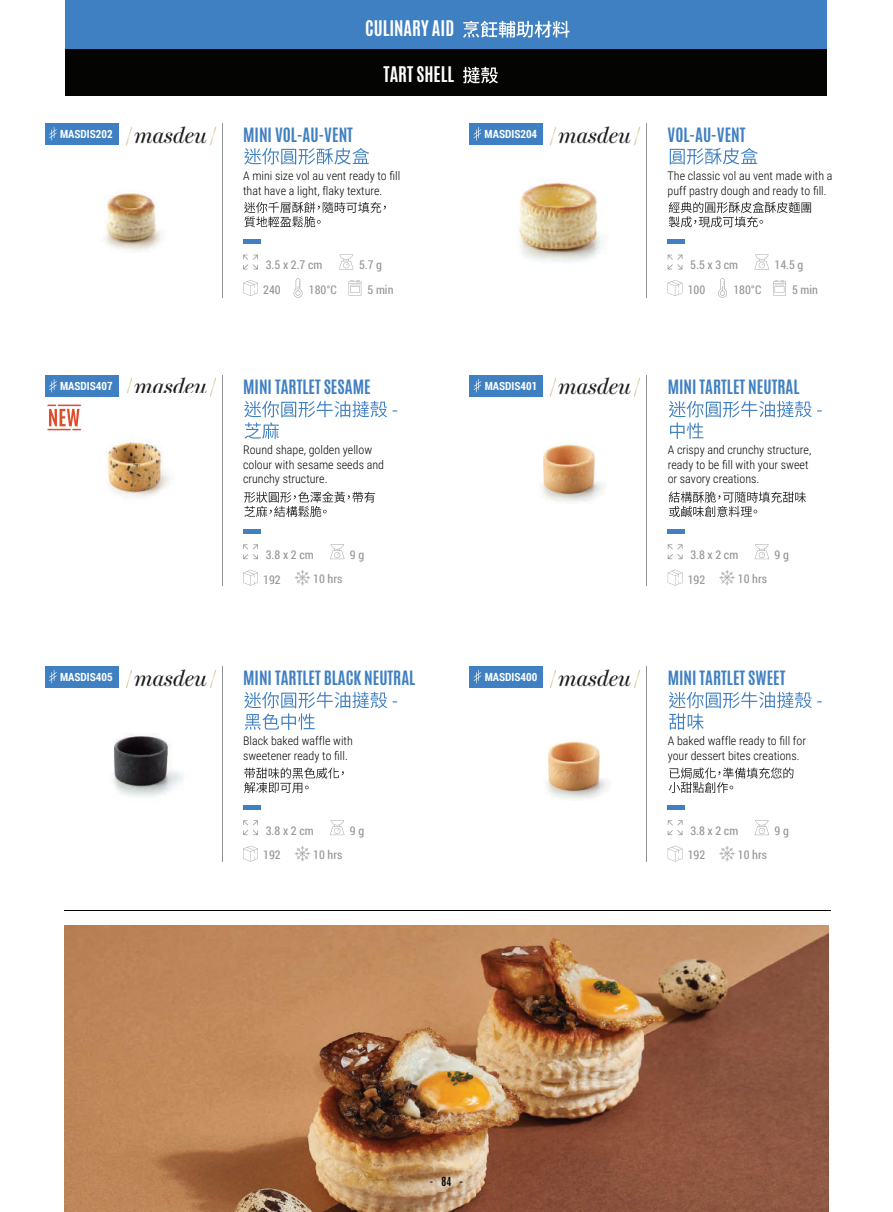
<style>
.page{position:relative;width:893px;height:1212px;background:#fff}
.page>*{position:absolute;margin:0;border:0;box-sizing:border-box;transform-origin:0 0}
.t1{font:700 18px "Antonio";color:#fff}
.t2{font:700 16.5px "Antonio";color:#3f80c2}
.t3{font:300 12px/14.4px "Roboto Condensed";color:#040503}
.t4{font:12px "Roboto Condensed";color:#929596}
.t5{font:12px "Roboto Condensed";color:#939698}
.t6{font:700 11.25px "Roboto Condensed";color:#fff}
.t7{font:700 10.5px "Antonio";color:#050504}
</style>
<div class="page">
<img style="left:104px;top:192px;width:58px;height:59px">
<img style="left:111px;top:95px;width:119px;height:51px">
<img style="left:536px;top:95px;width:119px;height:51px">
<img style="left:118px;top:375px;width:99px;height:22px">
<img style="left:536px;top:375px;width:111px;height:53px">
<img style="left:111px;top:666px;width:106px;height:23px">
<img style="left:536px;top:666px;width:111px;height:54px">
<div style="left:66px;top:0;width:761px;height:49px;background:#3f80c2"></div>
<div style="left:66px;top:49px;width:761px;height:46px;background:#040503"></div>
<svg style="left:463px;top:21px;width:107px;height:17px"></svg>
<svg style="left:463px;top:67px;width:35px;height:16px"></svg>
<div style="left:243px;top:239px;width:17px;height:5px;background:#3f80c2"></div>
<div style="left:45px;top:123px;width:73px;height:21px;background:#3f80c2"></div>
<svg style="left:49px;top:127px;width:8px;height:14px"></svg>
<hr style="left:222px;top:123px;width:1px;height:174px;background:#929596">
<svg style="left:243px;top:255px;width:15px;height:14px"></svg>
<svg style="left:339px;top:254px;width:14px;height:15px"></svg>
<svg style="left:243px;top:280px;width:15px;height:16px"></svg>
<svg style="left:294px;top:278px;width:8px;height:20px"></svg>
<svg style="left:349px;top:280px;width:12px;height:15px"></svg>
<svg style="left:668px;top:255px;width:14px;height:14px"></svg>
<svg style="left:754px;top:254px;width:15px;height:15px"></svg>
<svg style="left:668px;top:280px;width:14px;height:16px"></svg>
<svg style="left:718px;top:278px;width:9px;height:20px"></svg>
<svg style="left:773px;top:280px;width:13px;height:15px"></svg>
<svg style="left:244px;top:148px;width:125px;height:17px"></svg>
<svg style="left:244px;top:202px;width:142px;height:25px"></svg>
<img style="left:519px;top:182px;width:84px;height:80px">
<div style="left:668px;top:239px;width:17px;height:5px;background:#3f80c2"></div>
<div style="left:470px;top:123px;width:73px;height:21px;background:#3f80c2"></div>
<svg style="left:474px;top:127px;width:7px;height:14px"></svg>
<hr style="left:646px;top:123px;width:1px;height:174px;background:#929596">
<svg style="left:670px;top:148px;width:88px;height:17px"></svg>
<svg style="left:669px;top:202px;width:142px;height:25px"></svg>
<img style="left:60px;top:394px;width:146px;height:103px">
<hr style="left:243px;top:529px;width:17px;height:4px;background:#3f80c2">
<div style="left:45px;top:375px;width:73px;height:21px;background:#3f80c2"></div>
<svg style="left:49px;top:379px;width:8px;height:13px"></svg>
<hr style="left:222px;top:375px;width:1px;height:211px;background:#929596">
<svg style="left:243px;top:544px;width:15px;height:15px"></svg>
<svg style="left:330px;top:544px;width:14px;height:15px"></svg>
<svg style="left:243px;top:570px;width:15px;height:16px"></svg>
<svg style="left:244px;top:401px;width:153px;height:38px"></svg>
<svg style="left:244px;top:491px;width:131px;height:26px"></svg>
<svg style="left:294px;top:569px;width:17px;height:17px"></svg>
<img style="left:536px;top:412px;width:89px;height:91px">
<hr style="left:668px;top:529px;width:17px;height:4px;background:#3f80c2">
<div style="left:470px;top:375px;width:73px;height:21px;background:#3f80c2"></div>
<svg style="left:474px;top:379px;width:7px;height:13px"></svg>
<hr style="left:647px;top:375px;width:1px;height:211px;background:#929596">
<svg style="left:668px;top:544px;width:14px;height:15px"></svg>
<svg style="left:755px;top:544px;width:14px;height:15px"></svg>
<svg style="left:668px;top:570px;width:15px;height:16px"></svg>
<svg style="left:669px;top:401px;width:153px;height:38px"></svg>
<svg style="left:669px;top:491px;width:137px;height:26px"></svg>
<svg style="left:719px;top:569px;width:16px;height:17px"></svg>
<img style="left:112px;top:734px;width:72px;height:63px">
<hr style="left:243px;top:805px;width:17px;height:4px;background:#3f80c2">
<div style="left:45px;top:666px;width:73px;height:21px;background:#3f80c2"></div>
<svg style="left:49px;top:670px;width:8px;height:13px"></svg>
<hr style="left:222px;top:666px;width:1px;height:195px;background:#929596">
<svg style="left:243px;top:820px;width:15px;height:15px"></svg>
<svg style="left:330px;top:820px;width:14px;height:15px"></svg>
<svg style="left:243px;top:846px;width:15px;height:15px"></svg>
<svg style="left:244px;top:692px;width:153px;height:38px"></svg>
<svg style="left:244px;top:767px;width:100px;height:26px"></svg>
<svg style="left:294px;top:845px;width:17px;height:17px"></svg>
<img style="left:536px;top:708px;width:93px;height:92px">
<hr style="left:668px;top:805px;width:17px;height:4px;background:#3f80c2">
<div style="left:470px;top:666px;width:73px;height:21px;background:#3f80c2"></div>
<svg style="left:474px;top:670px;width:7px;height:13px"></svg>
<hr style="left:647px;top:666px;width:1px;height:195px;background:#929596">
<svg style="left:668px;top:820px;width:14px;height:15px"></svg>
<svg style="left:755px;top:820px;width:14px;height:15px"></svg>
<svg style="left:668px;top:846px;width:15px;height:15px"></svg>
<svg style="left:669px;top:692px;width:153px;height:38px"></svg>
<svg style="left:669px;top:767px;width:124px;height:26px"></svg>
<svg style="left:719px;top:845px;width:16px;height:17px"></svg>
<img style="left:64px;top:925px;width:765px;height:287px">
<hr style="left:64px;top:910px;width:766px;height:1px;background:#040503">
<svg style="left:47px;top:405px;width:34px;height:25px"></svg>
<h1 class="t1" style="left:365px;top:15px;width:90px">CULINARY AID</h1>
<h1 class="t1" style="left:383px;top:61px;width:72px">TART SHELL</h1>
<p class="t6" style="left:60px;top:126px;width:54px">MASDIS202</p>
<h2 class="t2" style="left:243px;top:122px;width:111px">MINI VOL-AU-VENT</h2>
<p class="t3" style="left:243px;top:168px;width:159px">A mini size vol au vent ready to fill that have a light, flaky texture.</p>
<p class="t6" style="left:485px;top:126px;width:54px">MASDIS204</p>
<h2 class="t2" style="left:668px;top:122px;width:79px">VOL-AU-VENT</h2>
<p class="t3" style="left:668px;top:168px;width:166px">The classic vol au vent made with a puff pastry dough and ready to fill.</p>
<p class="t4" style="left:266px;top:257px;width:58px">3.5 x 2.7 cm</p>
<p class="t4" style="left:359px;top:257px;width:25px">5.7 g</p>
<p class="t4" style="left:263px;top:281px;width:19px">240</p>
<p class="t5" style="left:309px;top:281px;width:30px">180°C</p>
<p class="t5" style="left:368px;top:281px;width:27px">5 min</p>
<p class="t4" style="left:690px;top:257px;width:49px">5.5 x 3 cm</p>
<p class="t4" style="left:774px;top:257px;width:30px">14.5 g</p>
<p class="t4" style="left:688px;top:281px;width:19px">100</p>
<p class="t5" style="left:733px;top:281px;width:30px">180°C</p>
<p class="t5" style="left:792px;top:281px;width:27px">5 min</p>
<p class="t6" style="left:60px;top:378px;width:54px">MASDIS407</p>
<h2 class="t2" style="left:243px;top:374px;width:129px">MINI TARTLET SESAME</h2>
<p class="t6" style="left:485px;top:378px;width:54px">MASDIS401</p>
<h2 class="t2" style="left:668px;top:374px;width:133px">MINI TARTLET NEUTRAL</h2>
<p class="t3" style="left:243px;top:442px;width:142px">Round shape, golden yellow colour with sesame seeds and crunchy structure.</p>
<p class="t3" style="left:668px;top:442px;width:145px">A crispy and crunchy structure, ready to be fill with your sweet or savory creations.</p>
<p class="t4" style="left:266px;top:546px;width:49px">3.8 x 2 cm</p>
<p class="t4" style="left:350px;top:546px;width:16px">9 g</p>
<p class="t4" style="left:263px;top:571px;width:19px">192</p>
<p class="t4" style="left:313px;top:570px;width:31px">10 hrs</p>
<p class="t4" style="left:690px;top:546px;width:49px">3.8 x 2 cm</p>
<p class="t4" style="left:775px;top:546px;width:16px">9 g</p>
<p class="t4" style="left:688px;top:571px;width:19px">192</p>
<p class="t4" style="left:738px;top:570px;width:31px">10 hrs</p>
<p class="t6" style="left:60px;top:668px;width:54px">MASDIS405</p>
<h2 class="t2" style="left:243px;top:665px;width:174px">MINI TARTLET BLACK NEUTRAL</h2>
<p class="t6" style="left:485px;top:668px;width:54px">MASDIS400</p>
<h2 class="t2" style="left:668px;top:665px;width:119px">MINI TARTLET SWEET</h2>
<p class="t3" style="left:243px;top:733px;width:111px">Black baked waffle with sweetener ready to fill.</p>
<p class="t3" style="left:668px;top:733px;width:140px">A baked waffle ready to fill for your dessert bites creations.</p>
<p class="t4" style="left:266px;top:822px;width:49px">3.8 x 2 cm</p>
<p class="t4" style="left:350px;top:822px;width:16px">9 g</p>
<p class="t4" style="left:263px;top:847px;width:19px">192</p>
<p class="t4" style="left:313px;top:846px;width:31px">10 hrs</p>
<p class="t4" style="left:690px;top:822px;width:49px">3.8 x 2 cm</p>
<p class="t4" style="left:775px;top:822px;width:16px">9 g</p>
<p class="t4" style="left:688px;top:847px;width:19px">192</p>
<p class="t4" style="left:738px;top:846px;width:31px">10 hrs</p>
<p class="t7" style="left:430px;top:1173px;width:35px">-84-</p>
</div>
